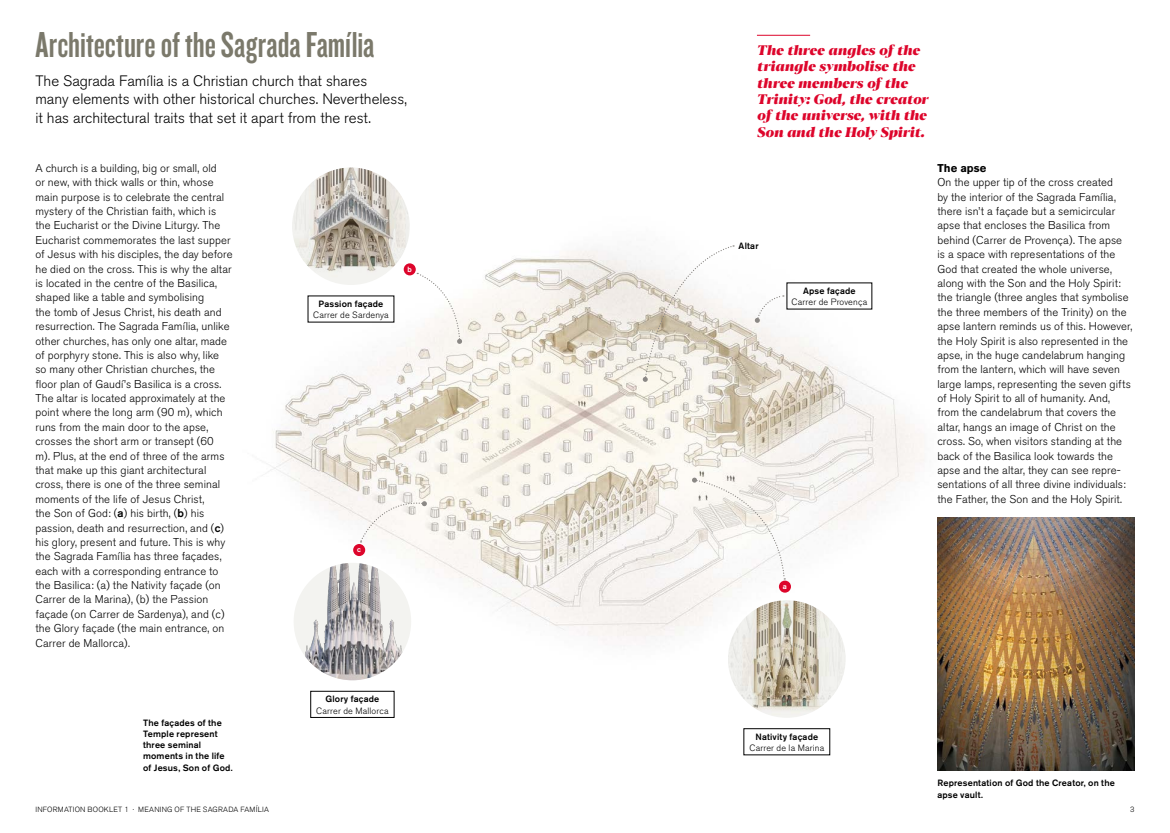
<style>
.page{position:relative;width:1170px;height:833px;background:#fff}
.page>*{position:absolute;margin:0;border:0;box-sizing:border-box;transform-origin:0 0}
.TXT_TIT_GRIS{font:37.5px "Knockout HTF48 Featherweight";color:#7b796b}
.COVER_INTRO{font:300 15px/18.8px "Akzidenz Grotesk BE";letter-spacing:-.005em;color:#000}
.TXT_DESTACAT{font:italic 800 13.75px/16.2px "Blacker Display";letter-spacing:.005em;color:#dd052b}
.TXT_TXT{font:300 11.25px/14.4px "Akzidenz Grotesk BE";letter-spacing:.01em;color:#000}
.TXT_INTERTITOL{font:700 11.25px "Akzidenz Grotesk BE";letter-spacing:.01em;color:#000}
.TXT_PEU_SANS_IMATGES{font:500 9px/11.2px "Akzidenz Grotesk BE";letter-spacing:.02em;color:#000}
.TXT_PEU_SANS_IMATGES-2{font:300 9px "Akzidenz Grotesk BE";letter-spacing:.02em;color:#000}
.NAV{font:300 7.5px "Akzidenz Grotesk BE";letter-spacing:.03em;color:#000}
.TXT_TXT-2{font:500 7.5px "Akzidenz Grotesk BE";color:#fff}
.s1{font-weight:500}
</style>
<div class="page">
<img style="left:266px;top:222px;width:697px;height:447px">
<img style="left:937px;top:518px;width:197px;height:252px">
<svg style="left:692px;top:477px;width:93px;height:102px"></svg>
<svg style="left:754px;top:295px;width:29px;height:28px"></svg>
<svg style="left:642px;top:245px;width:92px;height:137px"></svg>
<div style="left:778px;top:580px;width:13px;height:12px;background:#dd052b;border-radius:50%"></div>
<svg style="left:416px;top:272px;width:46px;height:72px"></svg>
<div style="left:403px;top:263px;width:13px;height:12px;background:#dd052b;border-radius:50%"></div>
<div style="left:310px;top:691px;width:84px;height:26px;border:1px solid #000"></div>
<div style="left:743px;top:728px;width:87px;height:27px;border:1px solid #000"></div>
<img style="left:292px;top:169px;width:117px;height:116px">
<svg style="left:292px;top:167px;width:117px;height:118px;background:#c4bfb7"></svg>
<svg style="left:359px;top:501px;width:68px;height:41px"></svg>
<div style="left:353px;top:544px;width:12px;height:12px;background:#dd052b;border-radius:50%"></div>
<img style="left:293px;top:563px;width:117px;height:117px">
<svg style="left:293px;top:563px;width:118px;height:117px"></svg>
<svg style="left:728px;top:600px;width:117px;height:117px;background:#d0c9bb"></svg>
<hr style="left:756px;top:35px;width:54px;height:1px;background:#dd052b">
<p class="TXT_TIT_GRIS" style="left:35px;top:26px;width:340px">Architecture of the Sagrada Família</p>
<p class="COVER_INTRO" style="left:35px;top:71px;width:373px">The Sagrada Família is a Christian church that shares<br>many elements with other historical churches. Nevertheless, it has architectural traits that set it apart from the rest.</p>
<p class="TXT_TXT" style="left:35px;top:161px;width:199px">A church is a building, big or small, old<br>or new, with thick walls or thin, whose main purpose is to celebrate the central mystery of the Christian faith, which is the Eucharist or the Divine Liturgy. The Eucharist commemorates the last supper of Jesus with his disciples, the day before he died on the cross. This is why the altar is located in the centre of the Basilica, shaped like a table and symbolising<br>the tomb of Jesus Christ, his death and resurrection. The Sagrada Família, unlike other churches, has only one altar, made of porphyry stone. This is also why, like so many other Christian churches, the floor plan of Gaudí’s Basilica is a cross.<br>The altar is located approximately at the point where the long arm (90 m), which runs from the main door to the apse, crosses the short arm or transept (60<br>m). Plus, at the end of three of the arms that make up this giant architectural cross, there is one of the three seminal moments of the life of Jesus Christ,<br>the Son of God: (<span class="s1">a</span>) his birth, (<span class="s1">b</span>) his passion, death and resurrection, and (<span class="s1">c</span>) his glory, present and future. This is why the Sagrada Família has three façades, each with a corresponding entrance to the Basilica: (a) the Nativity façade (on Carrer de la Marina), (b) the Passion façade (on Carrer de Sardenya), and (c) the Glory façade (the main entrance, on Carrer de Mallorca).</p>
<p class="TXT_PEU_SANS_IMATGES" style="left:143px;top:717px;width:91px">The façades of the<br>Temple represent three seminal moments in the life of Jesus, Son of God.</p>
<p class="TXT_PEU_SANS_IMATGES" style="left:318px;top:298px;width:66px">Passion façade</p>
<p class="TXT_PEU_SANS_IMATGES-2" style="left:313px;top:310px;width:77px">Carrer de Sardenya</p>
<p class="TXT_TXT-2" style="left:407px;top:264px;width:6px">b</p>
<p class="TXT_TXT-2" style="left:357px;top:545px;width:5px">c</p>
<p class="TXT_PEU_SANS_IMATGES" style="left:325px;top:693px;width:55px">Glory façade</p>
<p class="TXT_PEU_SANS_IMATGES-2" style="left:316px;top:705px;width:74px">Carrer de Mallorca</p>
<p class="TXT_DESTACAT" style="left:756px;top:43px;width:173px">The three angles of the triangle symbolise the three members of the<br>Trinity: God, the creator of the universe, with the<br>Son and the Holy Spirit.</p>
<p class="TXT_PEU_SANS_IMATGES" style="left:738px;top:240px;width:21px">Altar</p>
<p class="TXT_PEU_SANS_IMATGES" style="left:803px;top:285px;width:54px">Apse façade</p>
<p class="TXT_PEU_SANS_IMATGES-2" style="left:791px;top:297px;width:77px">Carrer de Provença</p>
<p class="TXT_INTERTITOL" style="left:937px;top:161px;width:51px">The apse</p>
<p class="TXT_TXT" style="left:937px;top:175px;width:196px">On the upper tip of the cross created<br>by the interior of the Sagrada Família, there isn’t a façade but a semicircular apse that encloses the Basilica from behind (Carrer de Provença). The apse is a space with representations of the God that created the whole universe, along with the Son and the Holy Spirit: the triangle (three angles that symbolise the three members of the Trinity) on the apse lantern reminds us of this. However, the Holy Spirit is also represented in the apse, in the huge candelabrum hanging from the lantern, which will have seven large lamps, representing the seven gifts of Holy Spirit to all of humanity. And, from the candelabrum that covers the altar, hangs an image of Christ on the cross. So, when visitors standing at the back of the Basilica look towards the apse and the altar, they can see repre&shy;sentations of all three divine individuals: the Father, the Son and the Holy Spirit.</p>
<p class="TXT_TXT-2" style="left:782px;top:582px;width:6px">a</p>
<p class="TXT_PEU_SANS_IMATGES" style="left:755px;top:731px;width:64px">Nativity façade</p>
<p class="TXT_PEU_SANS_IMATGES-2" style="left:749px;top:743px;width:76px">Carrer de la Marina</p>
<p class="TXT_PEU_SANS_IMATGES" style="left:937px;top:777px;width:179px">Representation of God the Creator, on the apse vault.</p>
<p class="NAV" style="left:35px;top:805px;width:235px">INFORMATION BOOKLET 1 · MEANING OF THE SAGRADA FAMÍLIA</p>
<p class="NAV" style="left:1129px;top:805px;width:6px">3</p>
</div>
